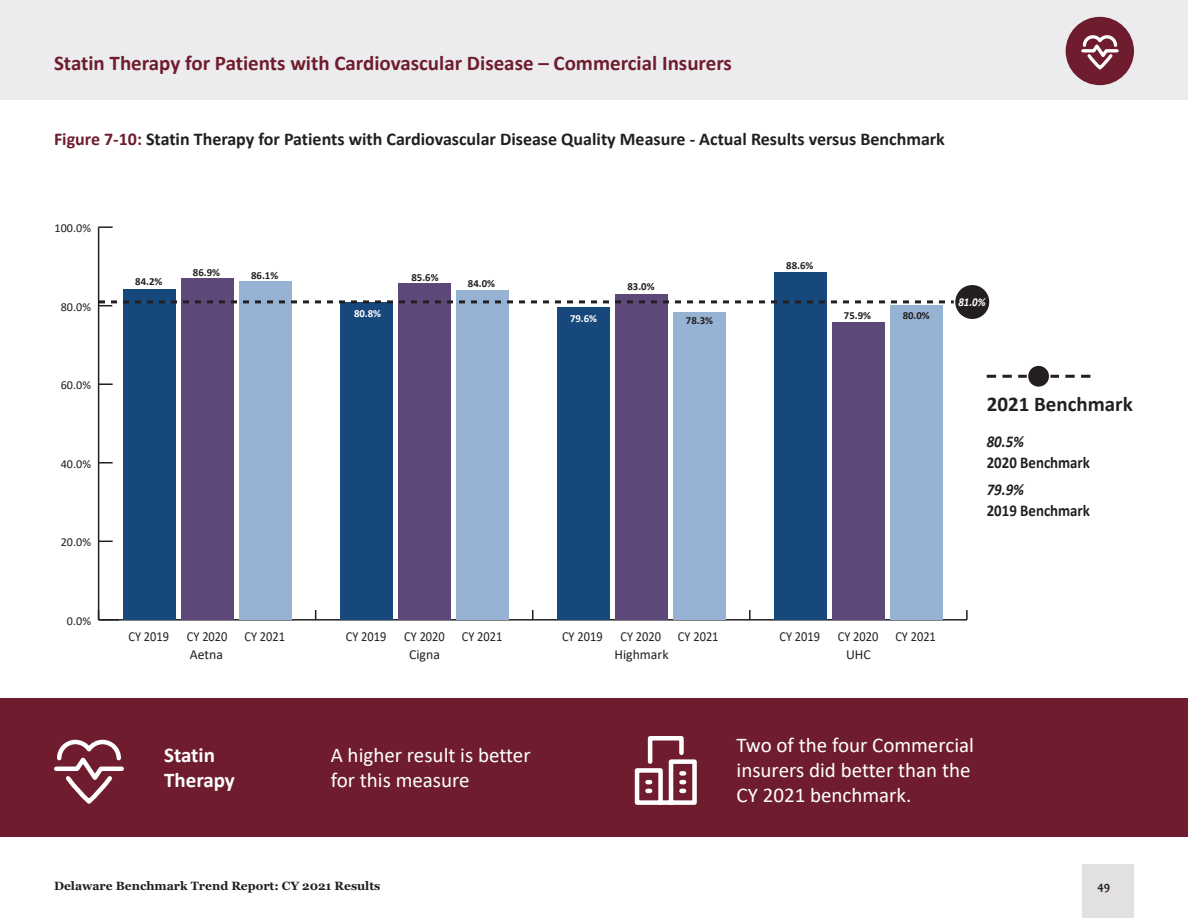
<style>
.page{position:relative;width:1188px;height:918px;background:#fff}
.page>*{position:absolute;margin:0;border:0;box-sizing:border-box;transform-origin:0 0}
.t1{font:21px/25.2px "Calibri";color:#fff}
.t2{font:700 21px "Calibri";color:#6f1d2e}
.t3{font:700 21px/25.2px "Calibri";color:#fff}
.t4{font:700 21px "Calibri";color:#231f20}
.t5{font:700 18px "Calibri";color:#231f20}
.t6{font:700 16.5px "Calibri";color:#231f20;scale:.9 1}
.t7{font:italic 700 16.5px "Calibri";color:#231f20;scale:.9 1}
.t8{font:13.8px "Calibri";color:#231f20;scale:.9 1}
.t9{font:13.8px "Calibri";color:#231f20}
.t10{font:12.15px "Calibri";color:#231f20}
.t11{font:700 12px "Georgia";color:#231f20}
.t12{font:italic 700 12px "Calibri";color:#fff;scale:.9 1}
.t13{font:700 12px "Candara";color:#231f20}
.t14{font:700 10.8px "Calibri";color:#231f20}
.t15{font:700 10.8px "Calibri";color:#fff}
.s1{color:#6f1d2e}
</style>
<div class="page">
<div style="left:1082px;top:864px;width:52px;height:54px;background:#e2e0e1"></div>
<div style="left:0;top:0;width:1188px;height:100px;background:#ececee"></div>
<div style="left:1066px;top:17px;width:68px;height:68px;background:#6f1d2e;border-radius:50%"></div>
<div style="left:0;top:699px;width:1188px;height:138px;background:#6f1d2e"></div>
<svg style="left:634px;top:736px;width:63px;height:69px"></svg>
<svg style="left:1081px;top:35px;width:38px;height:35px"></svg>
<svg style="left:54px;top:739px;width:70px;height:65px"></svg>
<hr style="left:99px;top:619px;width:868px;height:2px;background:#231f20">
<svg style="left:749px;top:610px;width:2px;height:9px"></svg>
<svg style="left:966px;top:610px;width:2px;height:10px"></svg>
<hr style="left:98px;top:227px;width:1px;height:393px;background:#231f20">
<svg style="left:99px;top:541px;width:14px;height:1px"></svg>
<svg style="left:99px;top:462px;width:14px;height:2px"></svg>
<svg style="left:99px;top:383px;width:14px;height:2px"></svg>
<svg style="left:98px;top:226px;width:15px;height:2px"></svg>
<div style="left:239px;top:282px;width:52px;height:338px;background:#97b3d4"></div>
<div style="left:456px;top:290px;width:52px;height:330px;background:#97b3d4"></div>
<div style="left:673px;top:312px;width:52px;height:308px;background:#97b3d4"></div>
<div style="left:890px;top:306px;width:52px;height:314px;background:#97b3d4"></div>
<div style="left:181px;top:279px;width:52px;height:341px;background:#5e487a"></div>
<div style="left:398px;top:284px;width:52px;height:336px;background:#5e487a"></div>
<div style="left:615px;top:294px;width:52px;height:326px;background:#5e487a"></div>
<div style="left:832px;top:322px;width:52px;height:298px;background:#5e487a"></div>
<div style="left:123px;top:289px;width:52px;height:331px;background:#16487c"></div>
<div style="left:340px;top:303px;width:52px;height:317px;background:#16487c"></div>
<div style="left:557px;top:307px;width:52px;height:313px;background:#16487c"></div>
<div style="left:774px;top:272px;width:53px;height:348px;background:#16487c"></div>
<svg style="left:99px;top:300px;width:855px;height:6px"></svg>
<div style="left:955px;top:284px;width:35px;height:36px;background:#231f20;border-radius:50%"></div>
<div style="left:954px;top:284px;width:37px;height:37px;border:2px solid #fff;border-radius:50%"></div>
<svg style="left:987px;top:375px;width:103px;height:3px"></svg>
<div style="left:1027px;top:365px;width:23px;height:22px;background:#231f20;border-radius:50%"></div>
<div style="left:1027px;top:364px;width:23px;height:24px;border:2px solid #fff;border-radius:50%"></div>
<p class="t2" style="left:54px;top:48px;width:679px">Statin Therapy for Patients with Cardiovascular Disease – Commercial Insurers</p>
<p class="t5" style="left:54px;top:126px;width:892px"><span class="s1">Figure 7-10:</span> Statin Therapy for Patients with Cardiovascular Disease Quality Measure - Actual Results versus Benchmark</p>
<p class="t10" style="left:55px;top:220px;width:38px">100.0%</p>
<p class="t10" style="left:61px;top:298px;width:32px">80.0%</p>
<p class="t10" style="left:61px;top:377px;width:32px">60.0%</p>
<p class="t10" style="left:61px;top:455px;width:32px">40.0%</p>
<p class="t10" style="left:61px;top:534px;width:32px">20.0%</p>
<p class="t10" style="left:67px;top:612px;width:26px">0.0%</p>
<p class="t14" style="left:135px;top:273px;width:29px">84.2%</p>
<p class="t14" style="left:193px;top:264px;width:29px">86.9%</p>
<p class="t14" style="left:251px;top:267px;width:29px">86.1%</p>
<p class="t15" style="left:354px;top:306px;width:29px">80.8%</p>
<p class="t14" style="left:411px;top:270px;width:29px">85.6%</p>
<p class="t14" style="left:468px;top:276px;width:29px">84.0%</p>
<p class="t15" style="left:570px;top:310px;width:29px">79.6%</p>
<p class="t14" style="left:627px;top:279px;width:29px">83.0%</p>
<p class="t14" style="left:686px;top:313px;width:29px">78.3%</p>
<p class="t14" style="left:786px;top:258px;width:29px">88.6%</p>
<p class="t14" style="left:844px;top:308px;width:29px">75.9%</p>
<p class="t14" style="left:903px;top:308px;width:29px">80.0%</p>
<p class="t12" style="left:958px;top:293px;width:32px">81.0%</p>
<p class="t4" style="left:987px;top:389px;width:147px">2021 Benchmark</p>
<p class="t7" style="left:987px;top:430px;width:43px">80.5%</p>
<p class="t6" style="left:987px;top:451px;width:116px">2020 Benchmark</p>
<p class="t7" style="left:987px;top:478px;width:43px">79.9%</p>
<p class="t6" style="left:987px;top:499px;width:116px">2019 Benchmark</p>
<p class="t8" style="left:129px;top:627px;width:47px">CY 2019</p>
<p class="t8" style="left:187px;top:627px;width:111px">CY 2020 CY 2021</p>
<p class="t8" style="left:346px;top:627px;width:47px">CY 2019</p>
<p class="t8" style="left:404px;top:627px;width:111px">CY 2020 CY 2021</p>
<p class="t8" style="left:562px;top:627px;width:47px">CY 2019</p>
<p class="t8" style="left:620px;top:627px;width:111px">CY 2020 CY 2021</p>
<p class="t8" style="left:779px;top:627px;width:47px">CY 2019</p>
<p class="t8" style="left:838px;top:627px;width:111px">CY 2020 CY 2021</p>
<p class="t9" style="left:190px;top:645px;width:35px">Aetna</p>
<p class="t9" style="left:409px;top:645px;width:32px">Cigna</p>
<p class="t9" style="left:615px;top:645px;width:56px">Highmark</p>
<p class="t9" style="left:846px;top:645px;width:26px">UHC</p>
<p class="t3" style="left:164px;top:742px;width:72px">Statin<br>Therapy</p>
<p class="t1" style="left:331px;top:742px;width:202px">A higher result is better for this measure</p>
<p class="t1" style="left:737px;top:732px;width:239px">Two of the four Commercial insurers did better than the<br>CY 2021 benchmark.</p>
<p class="t11" style="left:54px;top:878px;width:328px">Delaware Benchmark Trend Report: CY 2021 Results</p>
<p class="t13" style="left:1097px;top:878px;width:14px">49</p>
</div>
